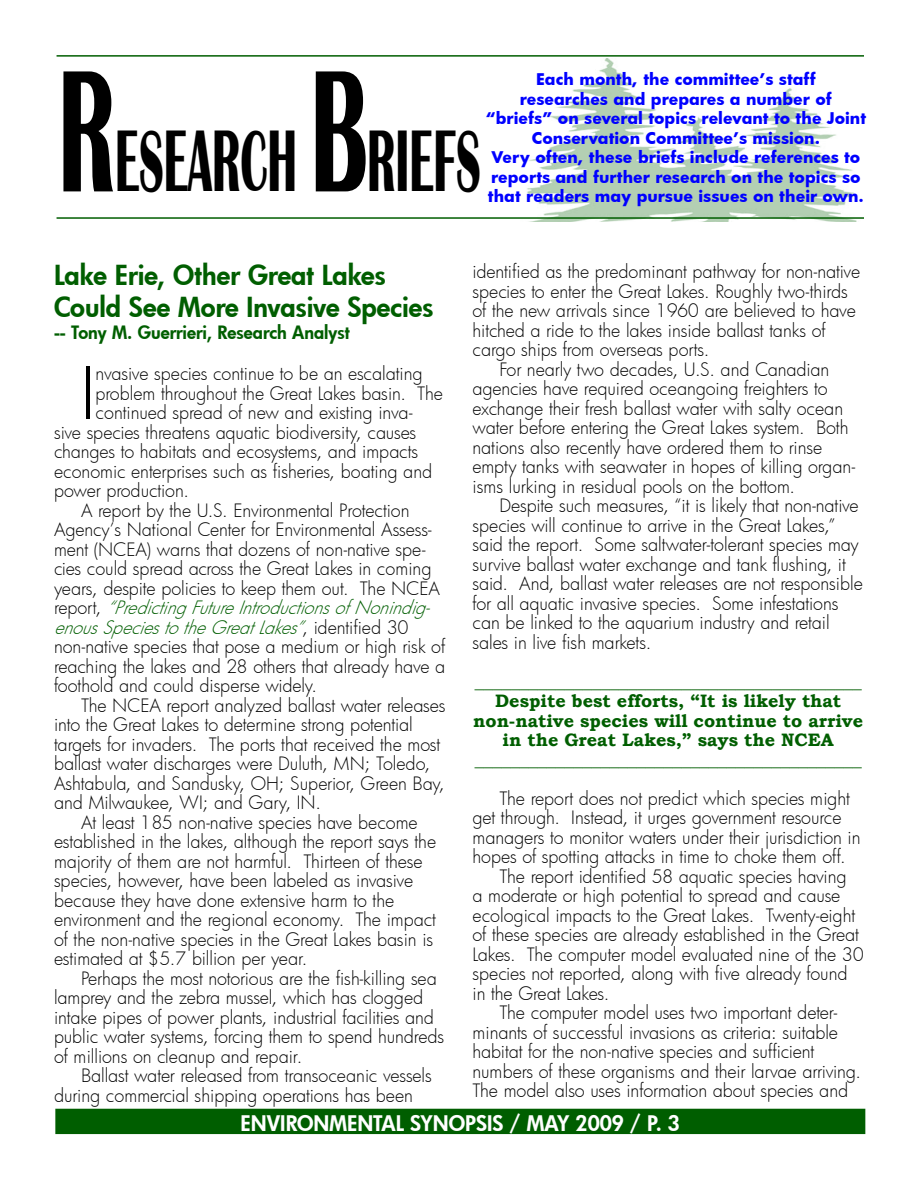
<style>
.page{position:relative;width:918px;height:1188px;background:#fff}
.page>*{position:absolute;margin:0;border:0;box-sizing:border-box;transform-origin:0 0}
.Headlines{font:700 90px "Britannic";color:#000;scale:.5 1}
.Body_text{font:300 69.75px "Futura";color:#000}
.Subhead_1{font:800 27px/32.4px "Futura";color:#005e00}
.Subhead_2{font:800 21px "Futura";color:#fff}
.Body_text-2{font:300 18px/19.5px "Futura";letter-spacing:-.005em;color:#000}
.Drop_Boxes{font:700 18px/19.5px "Bookman Old Style";color:#005e00;text-align:center}
.Subhead_2-2{font:800 18px "Futura";color:#005e00}
.Subhead_2-3{font:700 15.75px/19.5px "Futura";color:#00f;text-align:center}
.s1{font-size:180px}
.s2{font-style:italic;color:#005e00}
</style>
<div class="page">
<img style="left:527px;top:58px;width:330px;height:164px">
<div style="left:56px;top:1109px;width:809px;height:24px;background:#005e00"></div>
<div style="left:55px;top:1109px;width:810px;height:25px;border:2px solid #005e00"></div>
<hr style="left:57px;top:55px;width:807px;height:2px;background:#005e00">
<hr style="left:57px;top:217px;width:807px;height:2px;background:#005e00">
<p class="Headlines" style="left:58px;top:111px;width:846px"><span class="s1">R</span>ESEARCH <span class="s1">B</span>RIEFS</p>
<p class="Subhead_2-3" style="left:536px;top:69px;width:281px">Each month, the committee’s staff</p>
<p class="Subhead_2-3" style="left:486px;top:89px;width:382px">researches and prepares a number of “briefs” on several topics relevant to the Joint<br>Conservation Committee’s mission.</p>
<p class="Subhead_2-3" style="left:488px;top:147px;width:378px;text-align:left">Very often, these briefs include references to reports and further research on the topics so that readers may pursue issues on their own.</p>
<p class="Subhead_1" style="left:54px;top:258px;width:381px">Lake Erie, Other Great Lakes<br>Could See More Invasive Species</p>
<p class="Subhead_2-2" style="left:54px;top:320px;width:297px">-- Tony M. Guerrieri, Research Analyst</p>
<p class="Body_text" style="left:81px;top:347px;width:16px">I</p>
<p class="Body_text-2" style="left:96px;top:363px;width:329px">nvasive species continue to be an escalating</p>
<p class="Body_text-2" style="left:96px;top:383px;width:349px">problem throughout the Great Lakes basin. The</p>
<p class="Body_text-2" style="left:96px;top:402px;width:318px">continued spread of new and existing inva-</p>
<p class="Body_text-2" style="left:54px;top:422px;width:364px">sive species threatens aquatic biodiversity, causes</p>
<p class="Body_text-2" style="left:54px;top:441px;width:366px">changes to habitats and ecosystems, and impacts</p>
<p class="Body_text-2" style="left:54px;top:461px;width:380px">economic enterprises such as fisheries, boating and</p>
<p class="Body_text-2" style="left:54px;top:480px;width:136px">power production.</p>
<p class="Body_text-2" style="left:54px;top:500px;width:393px;text-indent:27px">A report by the U.S. Environmental Protection Agency’s National Center for Environmental Assess&shy;ment (NCEA) warns that dozens of non-native spe&shy;cies could spread across the Great Lakes in coming years, despite policies to keep them out. The NCEA r e p o r t , <span class="s2">“PredictingFutureIntroductionsofNonindig&shy;enousSpeciestotheGreatLakes”</span>, i d e n t i fi e d 3 0 non-native species that pose a medium or high risk of reaching the lakes and 28 others that already have a foothold and could disperse widely.</p>
<p class="Body_text-2" style="left:54px;top:695px;width:393px;text-indent:27px">The NCEA report analyzed ballast water releases into the Great Lakes to determine strong potential targets for invaders. The ports that received the most ballast water discharges were Duluth, MN; Toledo, Ashtabula, and Sandusky, OH; Superior, Green Bay, and Milwaukee, WI; and Gary, IN.</p>
<p class="Body_text-2" style="left:54px;top:812px;width:384px;text-indent:27px">At least 185 non-native species have become established in the lakes, although the report says the majority of them are not harmful. Thirteen of these species, however, have been labeled as invasive because they have done extensive harm to the environment and the regional economy. The impact of the non-native species in the Great Lakes basin is estimated at $5.7 billion per year.</p>
<p class="Body_text-2" style="left:54px;top:968px;width:392px;text-indent:27px">Perhaps the most notorious are the fish-killing sea lamprey and the zebra mussel, which has clogged intake pipes of power plants, industrial facilities and public water systems, forcing them to spend hundreds of millions on cleanup and repair.</p>
<p class="Body_text-2" style="left:54px;top:1065px;width:379px;text-indent:27px">Ballast water released from transoceanic vessels during commercial shipping operations has been</p>
<p class="Body_text-2" style="left:472px;top:261px;width:389px">identified as the predominant pathway for non-native species to enter the Great Lakes. Roughly two-thirds of the new arrivals since 1960 are believed to have hitched a ride to the lakes inside ballast tanks of cargo ships from overseas ports.</p>
<p class="Body_text-2" style="left:472px;top:359px;width:384px;text-indent:27px">For nearly two decades, U.S. and Canadian agencies have required oceangoing freighters to exchange their fresh ballast water with salty ocean water before entering the Great Lakes system. Both nations also recently have ordered them to rinse empty tanks with seawater in hopes of killing organ&shy;isms lurking in residual pools on the bottom.</p>
<p class="Body_text-2" style="left:472px;top:495px;width:392px;text-indent:27px">Despite such measures, “it is likely that non-native species will continue to arrive in the Great Lakes,” said the report. Some saltwater-tolerant species may survive ballast water exchange and tank flushing, it said. And, ballast water releases are not responsible for all aquatic invasive species. Some infestations can be linked to the aquarium industry and retail sales in live fish markets.</p>
<p class="Drop_Boxes" style="left:475px;top:672px;width:388px">___________________________________________</p>
<p class="Drop_Boxes" style="left:473px;top:691px;width:391px">Despite best efforts, “It is likely that non-native species will continue to arrive in the Great Lakes,” says the NCEA</p>
<p class="Drop_Boxes" style="left:475px;top:750px;width:388px">___________________________________________</p>
<p class="Body_text-2" style="left:472px;top:788px;width:390px;text-indent:27px">The report does not predict which species might get through. Instead, it urges government resource managers to monitor waters under their jurisdiction in hopes of spotting attacks in time to choke them off.</p>
<p class="Body_text-2" style="left:472px;top:866px;width:393px;text-indent:27px">The report identified 58 aquatic species having<br>a moderate or high potential to spread and cause ecological impacts to the Great Lakes. Twenty-eight of these species are already established in the Great Lakes. The computer model evaluated nine of the 30 species not reported, along with five already found in the Great Lakes.</p>
<p class="Body_text-2" style="left:472px;top:1002px;width:390px;text-indent:27px">The computer model uses two important deter&shy;minants of successful invasions as criteria: suitable habitat for the non-native species and sufficient numbers of these organisms and their larvae arriving.<br>The model also uses information about species and</p>
<p class="Subhead_2" style="left:241px;top:1109px;width:441px">ENVIRONMENTAL SYNOPSIS / MAY 2009 / P. 3</p>
</div>
